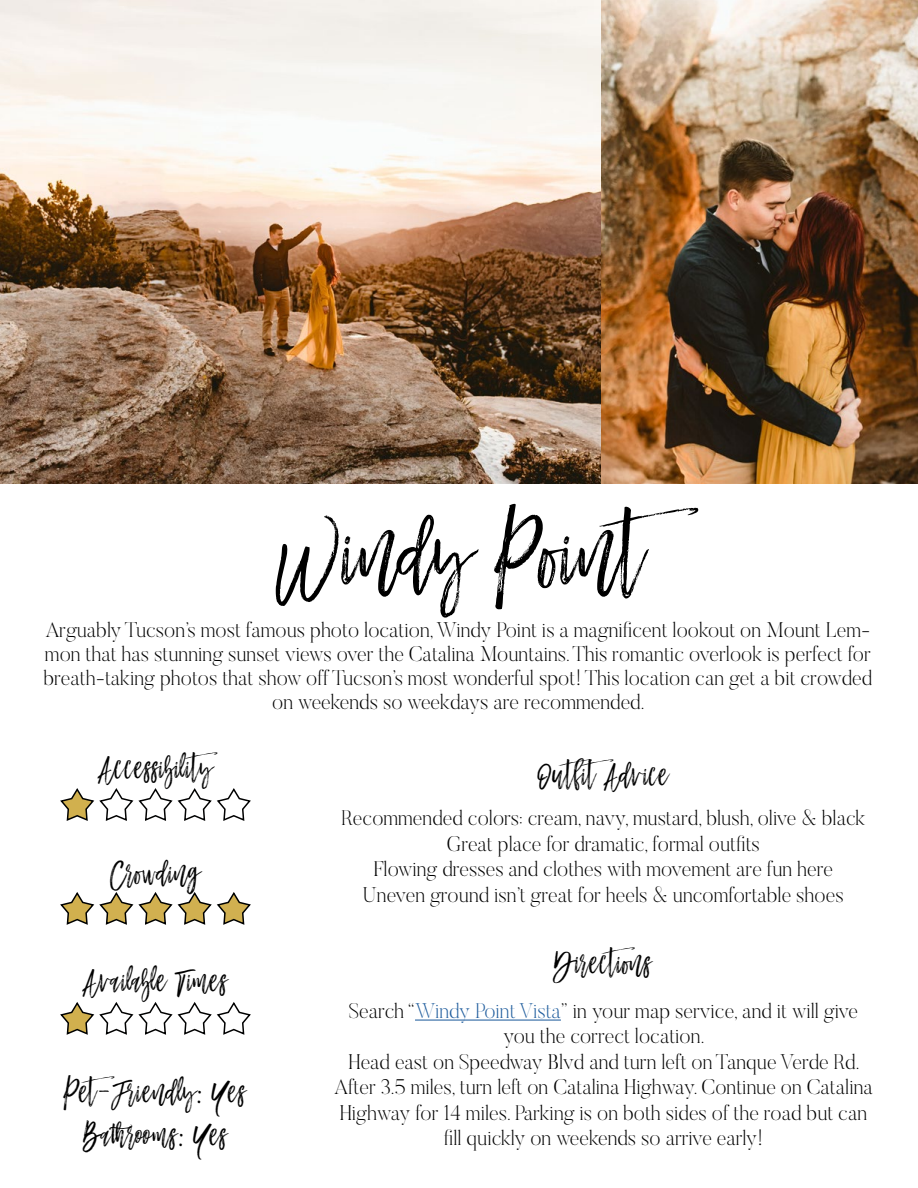
<style>
.page{position:relative;width:918px;height:1188px;background:#fff}
.page>*{position:absolute;margin:0;border:0;box-sizing:border-box;transform-origin:0 0}
.t1{font:108px "Ashley";color:#000}
.t2{font:36px/43.2px "Ashley";color:#000;text-align:center}
.t3{font:200 21px/25.5px "Butler";color:#000;text-align:center}
.s1{color:#215e9e}
</style>
<div class="page">
<hr style="left:415px;top:1020px;width:146px;height:1px;background:#215e9e">
<img style="left:600px;top:0;width:318px;height:484px">
<img style="left:0;top:0;width:600px;height:484px">
<svg style="left:60px;top:788px;width:191px;height:33px"></svg>
<svg style="left:60px;top:892px;width:191px;height:33px"></svg>
<svg style="left:60px;top:1002px;width:191px;height:33px"></svg>
<h1 class="t1" style="left:274px;top:498px;width:446px">Windy Point</h1>
<p class="t3" style="left:44px;top:617px;width:830px;line-height:24px">Arguably Tucson’s most famous photo location, Windy Point is a magnificent lookout on Mount Lem&shy;mon that has stunning sunset views over the Catalina Mountains. This romantic overlook is perfect for breath-taking photos that show off Tucson’s most wonderful spot! This location can get a bit crowded on weekends so weekdays are recommended.</p>
<h2 class="t2" style="left:98px;top:750px;width:128px">Accessibility</h2>
<h2 class="t2" style="left:110px;top:854px;width:92px">Crowding</h2>
<h2 class="t2" style="left:83px;top:962px;width:147px">Available Times</h2>
<h2 class="t2" style="left:65px;top:1073px;width:183px">Pet-Friendly: Yes<br>Bathrooms: Yes</h2>
<h2 class="t2" style="left:538px;top:756px;width:133px">OutfitAdvice</h2>
<p class="t3" style="left:342px;top:805px;width:525px">Recommended colors: cream, navy, mustard, blush, olive &amp; black Great place for dramatic, formal outfits<br>Flowing dresses and clothes with movement are fun here Uneven ground isn’t great for heels &amp; uncomfortable shoes</p>
<h2 class="t2" style="left:555px;top:944px;width:99px">Directions</h2>
<p class="t3" style="left:334px;top:998px;width:540px">Search “<span class="s1">Windy Point Vista</span>” in your map service, and it will give you the correct location.<br>Head east on Speedway Blvd and turn left on Tanque Verde Rd.<br>After 3.5 miles, turn left on Catalina Highway. Continue on Catalina Highway for 14 miles. Parking is on both sides of the road but can fill quickly on weekends so arrive early!</p>
</div>
